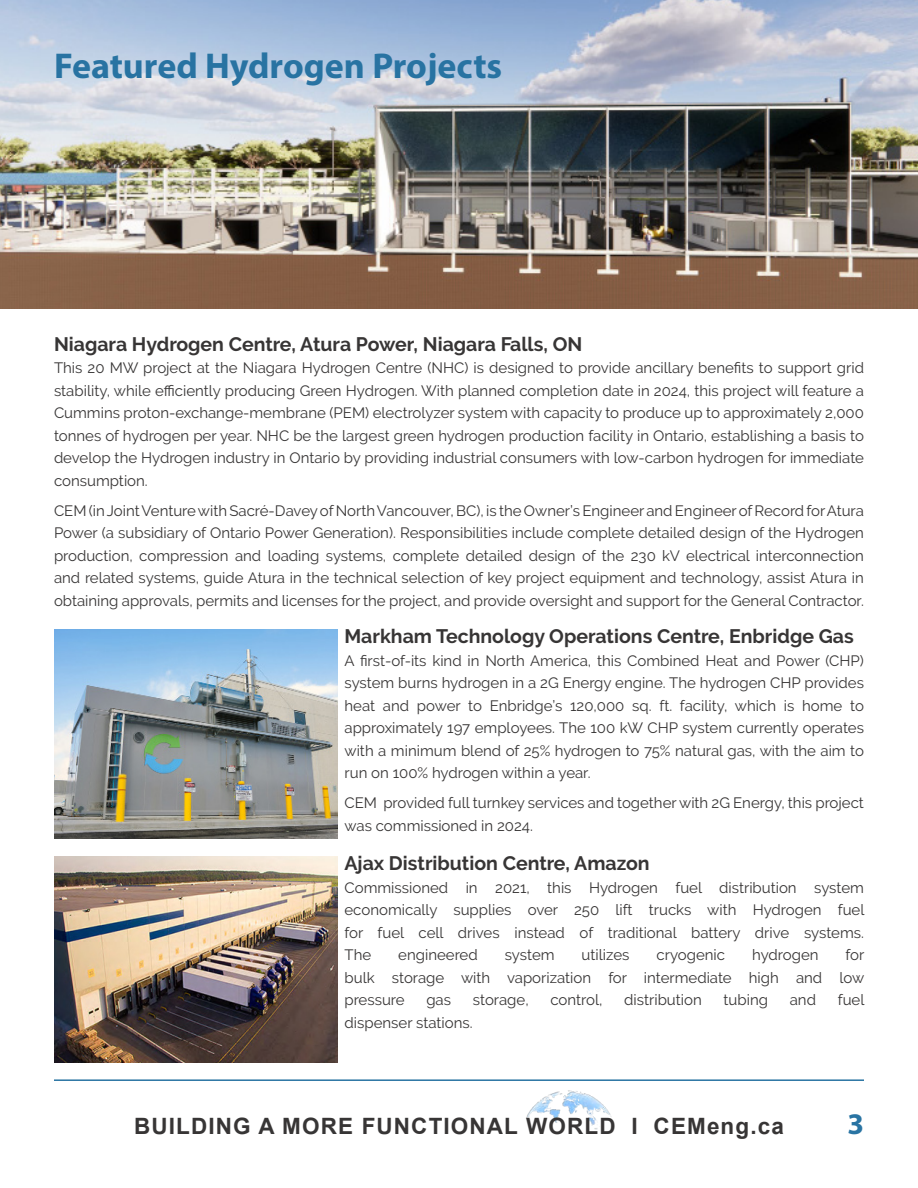
<style>
.page{position:relative;width:918px;height:1188px;background:#fff}
.page>*{position:absolute;margin:0;border:0;box-sizing:border-box;transform-origin:0 0}
.t1{font:700 36px "Myriad Pro";color:#2873a2}
.t2{font:700 30px "Myriad Pro";color:#2974a3}
.t3{font:700 22.5px "Arial";letter-spacing:.05em;color:#373535}
.t4{font:700 19.5px "Raleway";color:#373535}
.t5{font:15px/22.5px "Raleway";color:#373535;text-align:justify}
</style>
<div class="page">
<img style="left:526px;top:1090px;width:86px;height:40px">
<hr style="left:54px;top:1079px;width:810px;height:2px;background:#2873a2">
<img style="left:55px;top:630px;width:283px;height:209px">
<img style="left:55px;top:857px;width:283px;height:205px">
<img style="left:0;top:0;width:918px;height:308px">
<h1 class="t1" style="left:54px;top:42px;width:450px">Featured Hydrogen Projects</h1>
<h3 class="t4" style="left:54px;top:333px;width:530px">Niagara Hydrogen Centre, Atura Power, Niagara Falls, ON</h3>
<p class="t5" style="left:54px;top:356px;width:812px">This 20 MW project at the Niagara Hydrogen Centre (NHC) is designed to provide ancillary benefits to support grid stability, while efficiently producing Green Hydrogen. With planned completion date in 2024, this project will feature a Cummins proton-exchange-membrane (PEM) electrolyzer system with capacity to produce up to approximately 2,000 tonnes of hydrogen per year. NHC be the largest green hydrogen production facility in Ontario, establishing a basis to develop the Hydrogen industry in Ontario by providing industrial consumers with low-carbon hydrogen for immediate consumption.</p>
<p class="t5" style="left:54px;top:499px;width:812px">CEM (in Joint Venture with Sacré-Davey of North Vancouver, BC), is the Owner’s Engineer and Engineer of Record for Atura Power (a subsidiary of Ontario Power Generation). Responsibilities include complete detailed design of the Hydrogen production, compression and loading systems, complete detailed design of the 230 kV electrical interconnection and related systems, guide Atura in the technical selection of key project equipment and technology, assist Atura in obtaining approvals, permits and licenses for the project, and provide oversight and support for the General Contractor.</p>
<h3 class="t4" style="left:345px;top:625px;width:511px">Markham Technology Operations Centre, Enbridge Gas</h3>
<p class="t5" style="left:345px;top:649px;width:521px">A first-of-its kind in North America, this Combined Heat and Power (CHP) system burns hydrogen in a 2G Energy engine. The hydrogen CHP provides heat and power to Enbridge’s 120,000 sq. ft. facility, which is home to approximately 197 employees. The 100 kW CHP system currently operates with a minimum blend of 25% hydrogen to 75% natural gas, with the aim to run on 100% hydrogen within a year.</p>
<p class="t5" style="left:345px;top:792px;width:521px">CEM provided full turnkey services and together with 2G Energy, this project was commissioned in 2024.</p>
<h3 class="t4" style="left:345px;top:852px;width:307px">Ajax Distribution Centre, Amazon</h3>
<p class="t5" style="left:345px;top:876px;width:521px">Commissioned in 2021, this Hydrogen fuel distribution system economically supplies over 250 lift trucks with Hydrogen fuel for fuel cell drives instead of traditional battery drive systems.<br>The</p>
<p class="t5" style="left:345px;top:944px;width:521px;text-indent:501px">for bulk storage with vaporization for intermediate high and low pressure</p>
<p class="t5" style="left:398px;top:944px;width:81px">engineered</p>
<p class="t5" style="left:505px;top:944px;width:51px">system</p>
<p class="t5" style="left:582px;top:944px;width:49px">utilizes</p>
<p class="t5" style="left:657px;top:944px;width:70px">cryogenic</p>
<p class="t5" style="left:752px;top:944px;width:68px">hydrogen</p>
<p class="t5" style="left:426px;top:989px;width:26px">gas</p>
<p class="t5" style="left:473px;top:989px;width:57px">storage,</p>
<p class="t5" style="left:550px;top:989px;width:54px">control,</p>
<p class="t5" style="left:624px;top:989px;width:79px">distribution</p>
<p class="t5" style="left:724px;top:989px;width:46px">tubing</p>
<p class="t5" style="left:790px;top:989px;width:28px">and</p>
<p class="t5" style="left:838px;top:989px;width:28px">fuel</p>
<p class="t5" style="left:345px;top:1011px;width:130px">dispenser stations.</p>
<h3 class="t3" style="left:134px;top:1111px;width:651px">BUILDING A MORE FUNCTIONAL WORLD I CEMeng.ca</h3>
<h2 class="t2" style="left:847px;top:1104px;width:18px">3</h2>
</div>
